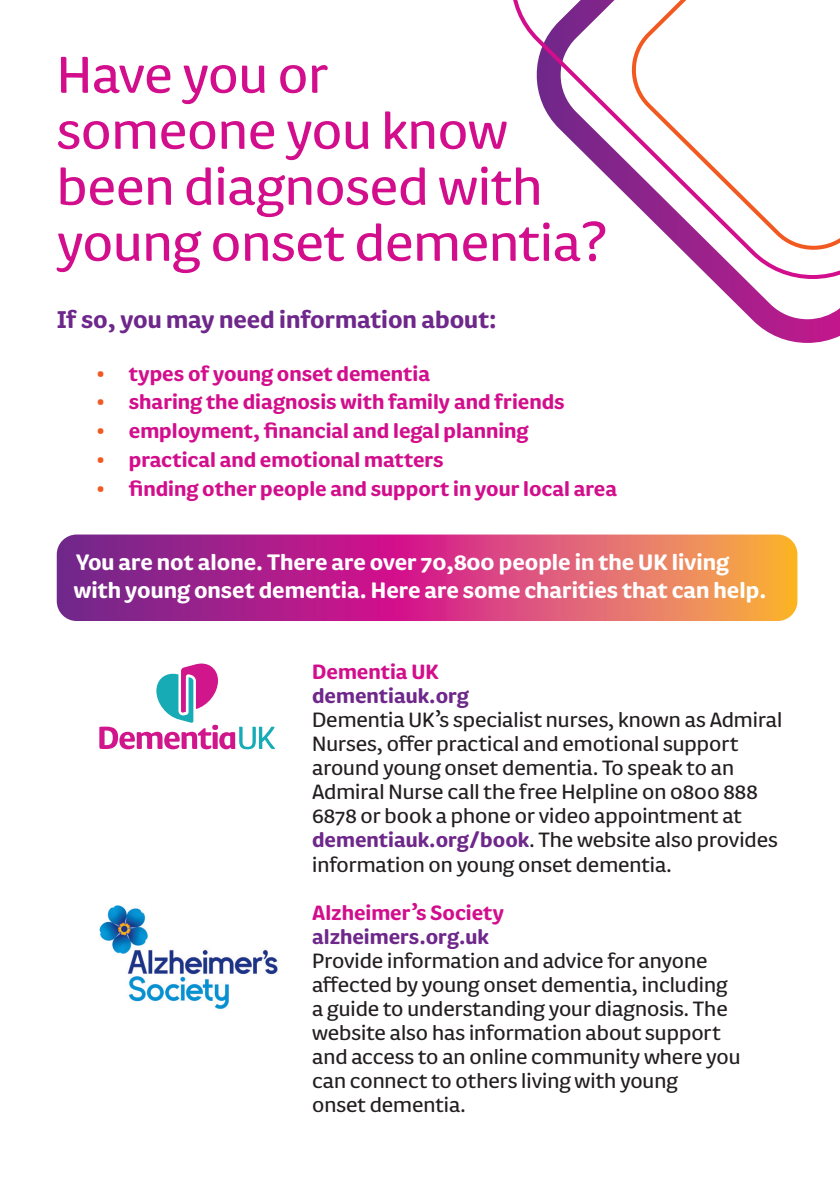
<style>
.page{position:relative;width:840px;height:1191px;background:#fff}
.page>*{position:absolute;margin:0;border:0;box-sizing:border-box;transform-origin:0 0}
.t1{font:60px/56px "FS Pimlico";color:#d20e8c}
.t2{font:700 28px "FS Pimlico";color:#6e278a}
.t3{font:700 26px/28px "FS Pimlico";color:#fff}
.t4{font:24px/24px "FS Pimlico";color:#231f20}
.t5{font:700 24px "FS Pimlico";color:#d20e8c}
.t6{font:700 24px "FS Pimlico";color:#6e278a}
.s1{color:#f15921}
.s2{font-weight:700;color:#6e278a}
</style>
<div class="page">
<svg style="left:713px;top:281px;width:126px;height:62px"></svg>
<svg style="left:513px;top:0;width:326px;height:281px"></svg>
<svg style="left:623px;top:0;width:216px;height:252px"></svg>
<img style="left:99px;top:905px;width:179px;height:105px">
<svg style="left:57px;top:534px;width:740px;height:87px;background:#c6487c"></svg>
<svg style="left:99px;top:663px;width:176px;height:86px"></svg>
<h1 class="t1" style="left:57px;top:44px;width:551px">Have you or<br>someone you know been diagnosed with young onset dementia?</h1>
<p class="t2" style="left:57px;top:298px;width:441px">If so, you may need information about:</p>
<p class="t5" style="left:96px;top:355px;width:335px"><span class="s1">•</span> types of young onset dementia</p>
<p class="t5" style="left:96px;top:384px;width:469px"><span class="s1">•</span> sharing the diagnosis with family and friends</p>
<p class="t5" style="left:96px;top:413px;width:433px"><span class="s1">•</span> employment, financial and legal planning</p>
<p class="t5" style="left:96px;top:442px;width:348px"><span class="s1">•</span> practical and emotional matters</p>
<p class="t5" style="left:96px;top:471px;width:522px"><span class="s1">•</span> finding other people and support in your local area</p>
<p class="t3" style="left:74px;top:547px;width:693px">You are not alone. There are over 70,800 people in the UK living with young onset dementia. Here are some charities that can help.</p>
<p class="t5" style="left:312px;top:654px;width:128px">Dementia UK</p>
<p class="t6" style="left:312px;top:678px;width:158px">dementiauk.org</p>
<p class="t4" style="left:312px;top:707px;width:471px">Dementia UK’s specialist nurses, known as Admiral Nurses, offer practical and emotional support around young onset dementia. To speak to an Admiral Nurse call the free Helpline on 0800 888<br>6878 or book a phone or video appointment at <span class="s2">dementiauk.org/book</span>. The website also provides information on young onset dementia.</p>
<p class="t5" style="left:312px;top:894px;width:193px">Alzheimer’s Society</p>
<p class="t6" style="left:312px;top:918px;width:178px">alzheimers.org.uk</p>
<p class="t4" style="left:312px;top:947px;width:429px">Provide information and advice for anyone affected by young onset dementia, including a guide to understanding your diagnosis. The website also has information about support and access to an online community where you can connect to others living with young<br>onset dementia.</p>
</div>
